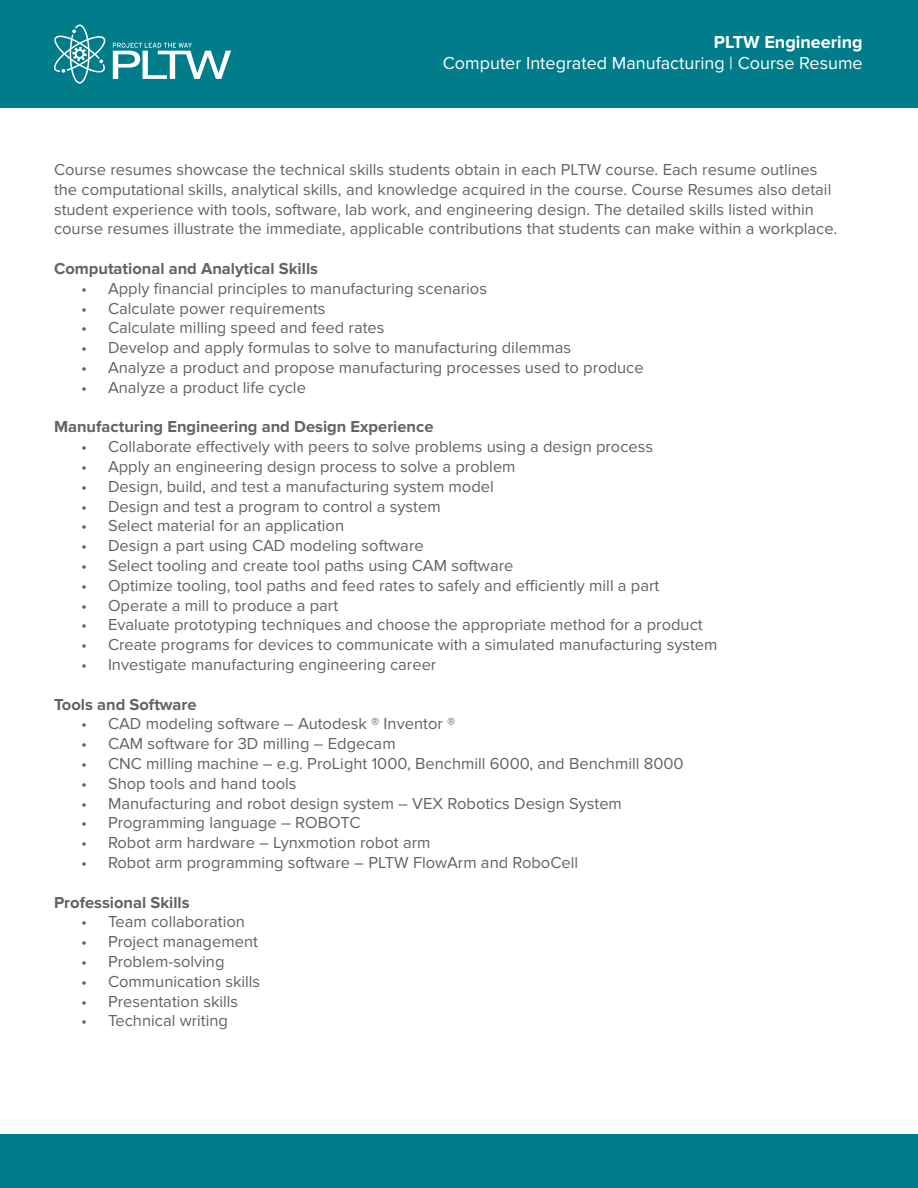
<style>
.page{position:relative;width:918px;height:1188px;background:#fff}
.page>*{position:absolute;margin:0;border:0;box-sizing:border-box;transform-origin:0 0}
.t1{font:18px "Proxima Nova";color:#fff}
.t2{font:700 18px "Proxima Nova";color:#fff}
.t3{font:16.5px/19.8px "Proxima Nova";color:#636366}
.t4{font:700 16.5px "Proxima Nova";color:#636366}
</style>
<div class="page">
<div style="left:0;top:0;width:918px;height:108px;background:#007c8a"></div>
<svg style="left:113px;top:43px;width:118px;height:36px"></svg>
<svg style="left:54px;top:25px;width:51px;height:59px"></svg>
<div style="left:0;top:1134px;width:918px;height:54px;background:#007c8b"></div>
<p class="t2" style="left:714px;top:32px;width:150px">PLTW Engineering</p>
<p class="t1" style="left:443px;top:53px;width:421px">Computer Integrated Manufacturing | Course Resume</p>
<p class="t3" style="left:54px;top:160px;width:765px">Course resumes showcase the technical skills students obtain in each PLTW course. Each resume outlines</p>
<p class="t3" style="left:54px;top:180px;width:785px">the computational skills, analytical skills, and knowledge acquired in the course. Course Resumes also detail student experience with tools, software, lab work, and engineering design. The detailed skills listed within course resumes illustrate the immediate, applicable contributions that students can make within a workplace.</p>
<p class="t4" style="left:54px;top:259px;width:266px">Computational and Analytical Skills</p>
<p class="t3" style="left:81px;top:279px;width:408px">• Apply financial principles to manufacturing scenarios</p>
<p class="t3" style="left:81px;top:299px;width:246px">• Calculate power requirements</p>
<p class="t3" style="left:81px;top:319px;width:305px">• Calculate milling speed and feed rates</p>
<p class="t3" style="left:81px;top:338px;width:492px">• Develop and apply formulas to solve to manufacturing dilemmas</p>
<p class="t3" style="left:81px;top:358px;width:564px">• Analyze a product and propose manufacturing processes used to produce</p>
<p class="t3" style="left:81px;top:378px;width:226px">• Analyze a product life cycle</p>
<p class="t4" style="left:54px;top:417px;width:381px">Manufacturing Engineering and Design Experience</p>
<p class="t3" style="left:81px;top:437px;width:574px">• Collaborate effectively with peers to solve problems using a design process</p>
<p class="t3" style="left:81px;top:457px;width:436px">• Apply an engineering design process to solve a problem</p>
<p class="t3" style="left:81px;top:477px;width:414px">• Design, build, and test a manufacturing system model</p>
<p class="t3" style="left:81px;top:497px;width:361px">• Design and test a program to control a system</p>
<p class="t3" style="left:81px;top:517px;width:265px">• Select material for an application</p>
<p class="t3" style="left:81px;top:536px;width:344px">• Design a part using CAD modeling software</p>
<p class="t3" style="left:81px;top:556px;width:434px">• Select tooling and create tool paths using CAM software</p>
<p class="t3" style="left:81px;top:576px;width:580px">• Optimize tooling, tool paths and feed rates to safely and efficiently mill a part</p>
<p class="t3" style="left:81px;top:596px;width:259px">• Operate a mill to produce a part</p>
<p class="t3" style="left:81px;top:616px;width:623px">• Evaluate prototyping techniques and choose the appropriate method for a product</p>
<p class="t3" style="left:81px;top:635px;width:638px">• Create programs for devices to communicate with a simulated manufacturing system</p>
<p class="t3" style="left:81px;top:655px;width:357px">• Investigate manufacturing engineering career</p>
<p class="t4" style="left:54px;top:695px;width:144px">Tools and Software</p>
<p class="t3" style="left:81px;top:715px;width:376px">• CAD modeling software – Autodesk ® Inventor ®</p>
<p class="t3" style="left:81px;top:734px;width:316px">• CAM software for 3D milling – Edgecam</p>
<p class="t3" style="left:81px;top:754px;width:604px">• CNC milling machine – e.g. ProLight 1000, Benchmill 6000, and Benchmill 8000</p>
<p class="t3" style="left:81px;top:774px;width:217px">• Shop tools and hand tools</p>
<p class="t3" style="left:81px;top:794px;width:542px">• Manufacturing and robot design system – VEX Robotics Design System</p>
<p class="t3" style="left:81px;top:814px;width:281px">• Programming language – ROBOTC</p>
<p class="t3" style="left:81px;top:833px;width:351px">• Robot arm hardware – Lynxmotion robot arm</p>
<p class="t3" style="left:81px;top:853px;width:499px">• Robot arm programming software – PLTW FlowArm and RoboCell</p>
<p class="t4" style="left:54px;top:893px;width:137px">Professional Skills</p>
<p class="t3" style="left:81px;top:913px;width:165px">• Team collaboration</p>
<p class="t3" style="left:81px;top:932px;width:178px">• Project management</p>
<p class="t3" style="left:81px;top:952px;width:145px">• Problem-solving</p>
<p class="t3" style="left:81px;top:972px;width:181px">• Communication skills</p>
<p class="t3" style="left:81px;top:992px;width:159px">• Presentation skills</p>
<p class="t3" style="left:81px;top:1012px;width:149px">• Technical writing</p>
</div>
